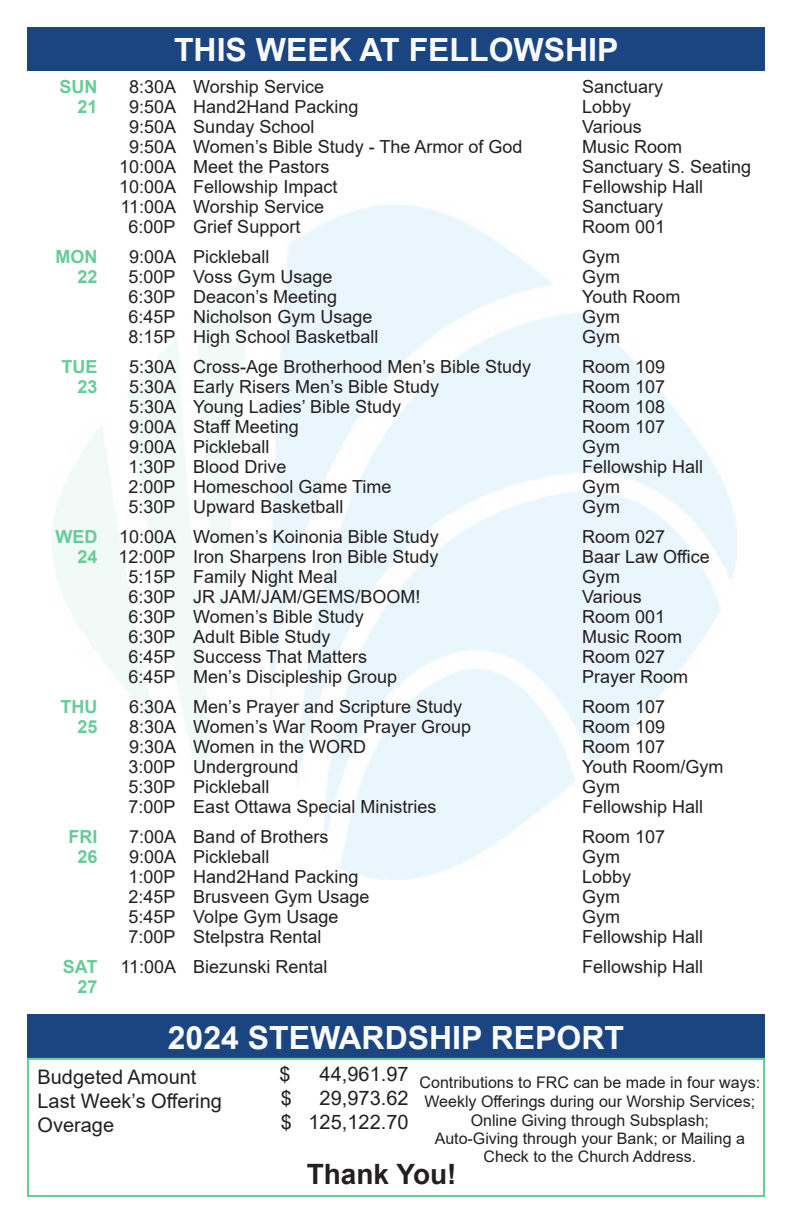
<style>
.page{position:relative;width:792px;height:1224px;background:#fff}
.page>*{position:absolute;margin:0;border:0;box-sizing:border-box;transform-origin:0 0}
.t1{font:700 32px "Arial";color:#fafafa}
.t2{font:700 28px "Arial";color:#231f20}
.t3{font:20px "Arial";color:#231f20}
.t4{font:18px "Arial";color:#231f20}
.t5{font:700 18px "Arial";color:#6c9}
.t6{font:16px "Arial";color:#231f20}
.t7{font:15.8px "Arial";color:#231f20}
</style>
<div class="page">
<div style="left:27px;top:28px;width:738px;height:43px;background:#1a4580"></div>
<div style="left:27px;top:1015px;width:738px;height:43px;background:#1a4580"></div>
<div style="left:27px;top:1058px;width:738px;height:139px;border:2px solid #6c9"></div>
<p class="t5" style="left:60px;top:74px;width:39px">SUN</p>
<p class="t5" style="left:78px;top:94px;width:22px">21</p>
<p class="t5" style="left:56px;top:244px;width:43px">MON</p>
<p class="t5" style="left:78px;top:264px;width:22px">22</p>
<p class="t5" style="left:62px;top:354px;width:37px">TUE</p>
<p class="t5" style="left:78px;top:374px;width:22px">23</p>
<p class="t5" style="left:56px;top:524px;width:43px">WED</p>
<p class="t5" style="left:78px;top:544px;width:22px">24</p>
<p class="t5" style="left:61px;top:694px;width:38px">THU</p>
<p class="t5" style="left:78px;top:714px;width:22px">25</p>
<p class="t5" style="left:69px;top:824px;width:30px">FRI</p>
<p class="t5" style="left:78px;top:844px;width:22px">26</p>
<p class="t5" style="left:63px;top:954px;width:36px">SAT</p>
<p class="t5" style="left:78px;top:974px;width:22px">27</p>
<p class="t1" style="left:174px;top:27px;width:446px">THIS WEEK AT FELLOWSHIP</p>
<p class="t4" style="left:129px;top:74px;width:49px">8:30A</p>
<p class="t4" style="left:129px;top:94px;width:49px">9:50A</p>
<p class="t4" style="left:129px;top:114px;width:49px">9:50A</p>
<p class="t4" style="left:129px;top:134px;width:49px">9:50A</p>
<p class="t4" style="left:119px;top:154px;width:59px">10:00A</p>
<p class="t4" style="left:119px;top:174px;width:59px">10:00A</p>
<p class="t4" style="left:121px;top:194px;width:57px">11:00A</p>
<p class="t4" style="left:129px;top:214px;width:49px">6:00P</p>
<p class="t4" style="left:129px;top:244px;width:49px">9:00A</p>
<p class="t4" style="left:129px;top:264px;width:49px">5:00P</p>
<p class="t4" style="left:129px;top:284px;width:49px">6:30P</p>
<p class="t4" style="left:129px;top:304px;width:49px">6:45P</p>
<p class="t4" style="left:129px;top:324px;width:49px">8:15P</p>
<p class="t4" style="left:129px;top:354px;width:49px">5:30A</p>
<p class="t4" style="left:129px;top:374px;width:49px">5:30A</p>
<p class="t4" style="left:129px;top:394px;width:49px">5:30A</p>
<p class="t4" style="left:129px;top:414px;width:49px">9:00A</p>
<p class="t4" style="left:129px;top:434px;width:49px">9:00A</p>
<p class="t4" style="left:129px;top:454px;width:49px">1:30P</p>
<p class="t4" style="left:129px;top:474px;width:49px">2:00P</p>
<p class="t4" style="left:129px;top:494px;width:49px">5:30P</p>
<p class="t4" style="left:119px;top:524px;width:59px">10:00A</p>
<p class="t4" style="left:119px;top:544px;width:59px">12:00P</p>
<p class="t4" style="left:129px;top:564px;width:49px">5:15P</p>
<p class="t4" style="left:129px;top:584px;width:49px">6:30P</p>
<p class="t4" style="left:129px;top:604px;width:49px">6:30P</p>
<p class="t4" style="left:129px;top:624px;width:49px">6:30P</p>
<p class="t4" style="left:129px;top:644px;width:49px">6:45P</p>
<p class="t4" style="left:129px;top:664px;width:49px">6:45P</p>
<p class="t4" style="left:129px;top:694px;width:49px">6:30A</p>
<p class="t4" style="left:129px;top:714px;width:49px">8:30A</p>
<p class="t4" style="left:129px;top:734px;width:49px">9:30A</p>
<p class="t4" style="left:129px;top:754px;width:49px">3:00P</p>
<p class="t4" style="left:129px;top:774px;width:49px">5:30P</p>
<p class="t4" style="left:129px;top:794px;width:49px">7:00P</p>
<p class="t4" style="left:129px;top:824px;width:49px">7:00A</p>
<p class="t4" style="left:129px;top:844px;width:49px">9:00A</p>
<p class="t4" style="left:129px;top:864px;width:49px">1:00P</p>
<p class="t4" style="left:129px;top:884px;width:49px">2:45P</p>
<p class="t4" style="left:129px;top:904px;width:49px">5:45P</p>
<p class="t4" style="left:129px;top:924px;width:49px">7:00P</p>
<p class="t4" style="left:121px;top:954px;width:57px">11:00A</p>
<p class="t4" style="left:193px;top:74px;width:132px">Worship Service</p>
<p class="t4" style="left:193px;top:94px;width:167px">Hand2Hand Packing</p>
<p class="t4" style="left:193px;top:114px;width:123px">Sunday School</p>
<p class="t4" style="left:193px;top:134px;width:331px">Women’s Bible Study - The Armor of God</p>
<p class="t4" style="left:193px;top:154px;width:138px">Meet the Pastors</p>
<p class="t4" style="left:193px;top:174px;width:146px">Fellowship Impact</p>
<p class="t4" style="left:193px;top:194px;width:132px">Worship Service</p>
<p class="t4" style="left:193px;top:214px;width:109px">Grief Support</p>
<p class="t4" style="left:193px;top:244px;width:78px">Pickleball</p>
<p class="t4" style="left:193px;top:264px;width:141px">Voss Gym Usage</p>
<p class="t4" style="left:193px;top:284px;width:145px">Deacon’s Meeting</p>
<p class="t4" style="left:193px;top:304px;width:181px">Nicholson Gym Usage</p>
<p class="t4" style="left:193px;top:324px;width:187px">High School Basketball</p>
<p class="t4" style="left:193px;top:354px;width:339px">Cross-Age Brotherhood Men’s Bible Study</p>
<p class="t4" style="left:193px;top:374px;width:247px">Early Risers Men’s Bible Study</p>
<p class="t4" style="left:193px;top:394px;width:209px">Young Ladies’ Bible Study</p>
<p class="t4" style="left:193px;top:414px;width:107px">Staff Meeting</p>
<p class="t4" style="left:193px;top:434px;width:78px">Pickleball</p>
<p class="t4" style="left:193px;top:454px;width:95px">Blood Drive</p>
<p class="t4" style="left:193px;top:474px;width:200px">Homeschool Game Time</p>
<p class="t4" style="left:193px;top:494px;width:152px">Upward Basketball</p>
<p class="t4" style="left:193px;top:524px;width:247px">Women’s Koinonia Bible Study</p>
<p class="t4" style="left:193px;top:544px;width:247px">Iron Sharpens Iron Bible Study</p>
<p class="t4" style="left:193px;top:564px;width:146px">Family Night Meal</p>
<p class="t4" style="left:193px;top:584px;width:229px">JR JAM/JAM/GEMS/BOOM!</p>
<p class="t4" style="left:193px;top:604px;width:172px">Women’s Bible Study</p>
<p class="t4" style="left:193px;top:624px;width:139px">Adult Bible Study</p>
<p class="t4" style="left:193px;top:644px;width:175px">Success That Matters</p>
<p class="t4" style="left:193px;top:664px;width:205px">Men’s Discipleship Group</p>
<p class="t4" style="left:193px;top:694px;width:270px">Men’s Prayer and Scripture Study</p>
<p class="t4" style="left:193px;top:714px;width:279px">Women’s War Room Prayer Group</p>
<p class="t4" style="left:193px;top:734px;width:174px">Women in the WORD</p>
<p class="t4" style="left:193px;top:754px;width:107px">Underground</p>
<p class="t4" style="left:193px;top:774px;width:78px">Pickleball</p>
<p class="t4" style="left:193px;top:794px;width:245px">East Ottawa Special Ministries</p>
<p class="t4" style="left:193px;top:824px;width:137px">Band of Brothers</p>
<p class="t4" style="left:193px;top:844px;width:78px">Pickleball</p>
<p class="t4" style="left:193px;top:864px;width:167px">Hand2Hand Packing</p>
<p class="t4" style="left:193px;top:884px;width:178px">Brusveen Gym Usage</p>
<p class="t4" style="left:193px;top:904px;width:147px">Volpe Gym Usage</p>
<p class="t4" style="left:193px;top:924px;width:130px">Stelpstra Rental</p>
<p class="t4" style="left:193px;top:954px;width:136px">Biezunski Rental</p>
<p class="t4" style="left:582px;top:74px;width:83px">Sanctuary</p>
<p class="t4" style="left:582px;top:94px;width:51px">Lobby</p>
<p class="t4" style="left:582px;top:114px;width:61px">Various</p>
<p class="t4" style="left:582px;top:134px;width:102px">Music Room</p>
<p class="t4" style="left:582px;top:154px;width:171px">Sanctuary S. Seating</p>
<p class="t4" style="left:582px;top:174px;width:123px">Fellowship Hall</p>
<p class="t4" style="left:582px;top:194px;width:83px">Sanctuary</p>
<p class="t4" style="left:582px;top:214px;width:85px">Room 001</p>
<p class="t4" style="left:582px;top:244px;width:39px">Gym</p>
<p class="t4" style="left:582px;top:264px;width:39px">Gym</p>
<p class="t4" style="left:582px;top:284px;width:100px">Youth Room</p>
<p class="t4" style="left:582px;top:304px;width:39px">Gym</p>
<p class="t4" style="left:582px;top:324px;width:39px">Gym</p>
<p class="t4" style="left:582px;top:354px;width:85px">Room 109</p>
<p class="t4" style="left:582px;top:374px;width:85px">Room 107</p>
<p class="t4" style="left:582px;top:394px;width:85px">Room 108</p>
<p class="t4" style="left:582px;top:414px;width:85px">Room 107</p>
<p class="t4" style="left:582px;top:434px;width:39px">Gym</p>
<p class="t4" style="left:582px;top:454px;width:123px">Fellowship Hall</p>
<p class="t4" style="left:582px;top:474px;width:39px">Gym</p>
<p class="t4" style="left:582px;top:494px;width:39px">Gym</p>
<p class="t4" style="left:582px;top:524px;width:85px">Room 027</p>
<p class="t4" style="left:582px;top:544px;width:129px">Baar Law Office</p>
<p class="t4" style="left:582px;top:564px;width:39px">Gym</p>
<p class="t4" style="left:582px;top:584px;width:61px">Various</p>
<p class="t4" style="left:582px;top:604px;width:85px">Room 001</p>
<p class="t4" style="left:582px;top:624px;width:102px">Music Room</p>
<p class="t4" style="left:582px;top:644px;width:85px">Room 027</p>
<p class="t4" style="left:582px;top:664px;width:108px">Prayer Room</p>
<p class="t4" style="left:582px;top:694px;width:85px">Room 107</p>
<p class="t4" style="left:582px;top:714px;width:85px">Room 109</p>
<p class="t4" style="left:582px;top:734px;width:85px">Room 107</p>
<p class="t4" style="left:582px;top:754px;width:143px">Youth Room/Gym</p>
<p class="t4" style="left:582px;top:774px;width:39px">Gym</p>
<p class="t4" style="left:582px;top:794px;width:123px">Fellowship Hall</p>
<p class="t4" style="left:582px;top:824px;width:85px">Room 107</p>
<p class="t4" style="left:582px;top:844px;width:39px">Gym</p>
<p class="t4" style="left:582px;top:864px;width:51px">Lobby</p>
<p class="t4" style="left:582px;top:884px;width:39px">Gym</p>
<p class="t4" style="left:582px;top:904px;width:39px">Gym</p>
<p class="t4" style="left:582px;top:924px;width:123px">Fellowship Hall</p>
<p class="t4" style="left:582px;top:954px;width:123px">Fellowship Hall</p>
<p class="t1" style="left:168px;top:1016px;width:458px">2024 STEWARDSHIP REPORT</p>
<p class="t3" style="left:38px;top:1063px;width:161px">Budgeted Amount</p>
<p class="t3" style="left:38px;top:1087px;width:186px">Last Week’s Offering</p>
<p class="t3" style="left:38px;top:1111px;width:78px">Overage</p>
<p class="t3" style="left:280px;top:1060px;width:13px">$</p>
<p class="t3" style="left:320px;top:1060px;width:90px">44,961.97</p>
<p class="t3" style="left:281px;top:1084px;width:13px">$</p>
<p class="t3" style="left:320px;top:1084px;width:90px">29,973.62</p>
<p class="t3" style="left:281px;top:1108px;width:129px">$ 125,122.70</p>
<p class="t6" style="left:420px;top:1071px;width:342px">Contributions to FRC can be made in four ways:</p>
<p class="t6" style="left:424px;top:1091px;width:332px">Weekly Offerings during our Worship Services;</p>
<p class="t6" style="left:471px;top:1110px;width:240px">Online Giving through Subsplash;</p>
<p class="t7" style="left:435px;top:1128px;width:312px">Auto-Giving through your Bank; or Mailing a</p>
<p class="t7" style="left:484px;top:1146px;width:214px">Check to the Church Address.</p>
<p class="t2" style="left:307px;top:1154px;width:151px">Thank You!</p>
</div>
